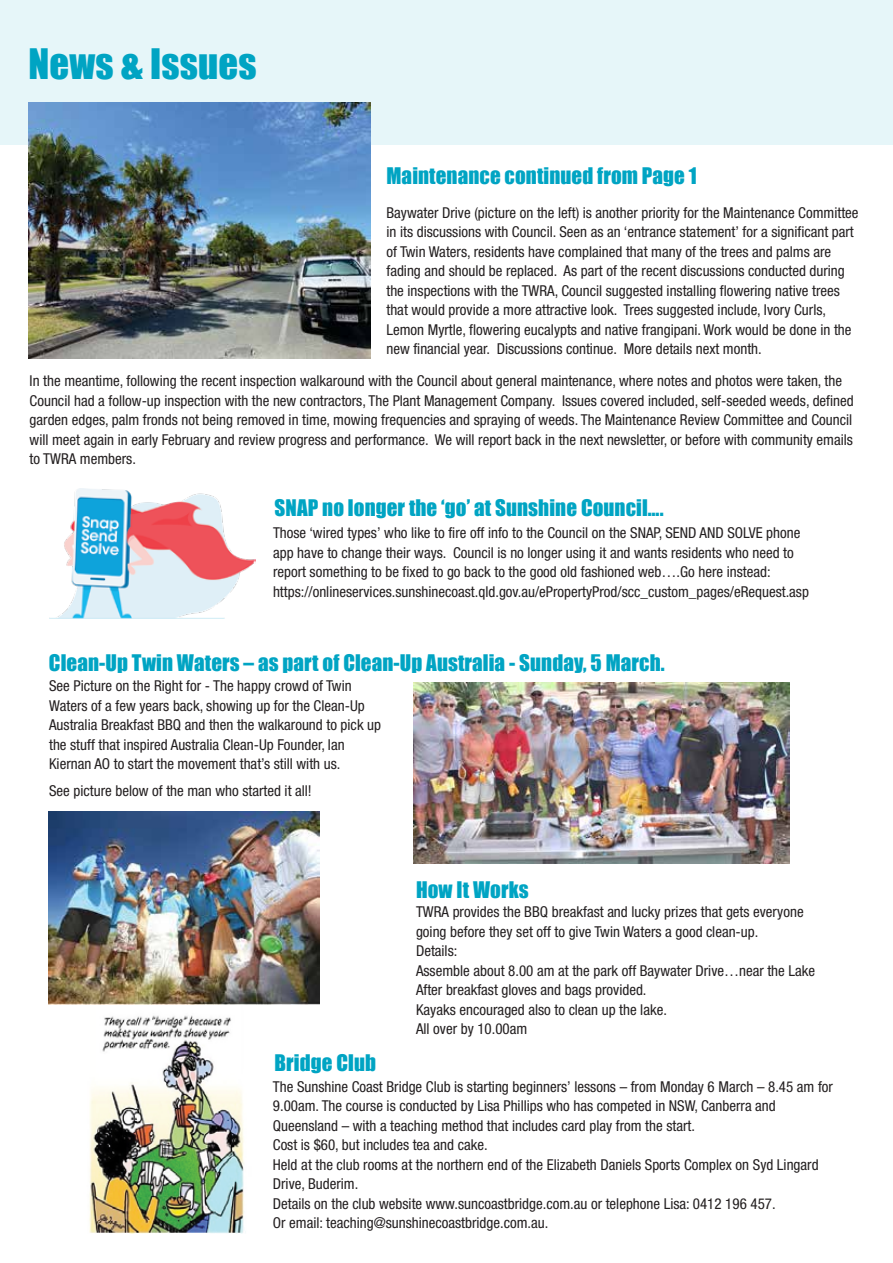
<style>
.page{position:relative;width:893px;height:1263px;background:#fff}
.page>*{position:absolute;margin:0;border:0;box-sizing:border-box;transform-origin:0 0}
.t1{font:38.55px "Impact";letter-spacing:.005em;color:#00a4c3}
.t2{font:21px "Impact";letter-spacing:.005em;color:#00a4c3}
.t3{font:condensed 15px/19.5px "Helvetica Neue";color:#231f20}
</style>
<div class="page">
<div style="left:0;top:0;width:893px;height:145px;background:#e6f6f9"></div>
<img style="left:29px;top:102px;width:341px;height:256px">
<img style="left:413px;top:683px;width:376px;height:180px">
<img style="left:71px;top:1004px;width:202px;height:229px">
<img style="left:56px;top:489px;width:200px;height:129px">
<img style="left:49px;top:811px;width:271px;height:193px">
<h1 class="t1" style="left:28px;top:34px;width:230px">News &amp; Issues</h1>
<h2 class="t2" style="left:386px;top:160px;width:312px">Maintenance continued from Page 1</h2>
<p class="t3" style="left:386px;top:203px;width:474px">Baywater Drive (picture on the left) is another priority for the Maintenance Committee in its discussions with Council. Seen as an ‘entrance statement’ for a significant part of Twin Waters, residents have complained that many of the trees and palms are fading and should be replaced. As part of the recent discussions conducted during the inspections with the TWRA, Council suggested installing flowering native trees that would provide a more attractive look. Trees suggested include, Ivory Curls, Lemon Myrtle, flowering eucalypts and native frangipani. Work would be done in the new financial year. Discussions continue. More details next month.</p>
<p class="t3" style="left:30px;top:371px;width:826px">In the meantime, following the recent inspection walkaround with the Council about general maintenance, where notes and photos were taken, the Council had a follow-up inspection with the new contractors, The Plant Management Company. Issues covered included, self-seeded weeds, defined garden edges, palm fronds not being removed in time, mowing frequencies and spraying of weeds. The Maintenance Review Committee and Council will meet again in early February and review progress and performance. We will report back in the next newsletter, or before with community emails to TWRA members.</p>
<h2 class="t2" style="left:275px;top:491px;width:390px">SNAP no longer the ‘go’ at Sunshine Council….</h2>
<p class="t3" style="left:273px;top:523px;width:537px">Those ‘wired types’ who like to fire off info to the Council on the SNAP, SEND AND SOLVE phone app have to change their ways. Council is no longer using it and wants residents who need to report something to be fixed to go back to the good old fashioned web….Go here instead: https://onlineservices.sunshinecoast.qld.gov.au/ePropertyProd/scc_custom_pages/eRequest.asp</p>
<h2 class="t2" style="left:49px;top:646px;width:617px">Clean-Up Twin Waters – as part of Clean-Up Australia - Sunday, 5 March.</h2>
<p class="t3" style="left:49px;top:676px;width:334px">See Picture on the Right for - The happy crowd of Twin Waters of a few years back, showing up for the Clean-Up Australia Breakfast BBQ and then the walkaround to pick up the stuff that inspired Australia Clean-Up Founder, Ian Kiernan AO to start the movement that’s still with us.</p>
<p class="t3" style="left:49px;top:781px;width:264px">See picture below of the man who started it all!</p>
<h2 class="t2" style="left:275px;top:1046px;width:103px">Bridge Club</h2>
<h2 class="t2" style="left:416px;top:873px;width:114px">How It Works</h2>
<p class="t3" style="left:416px;top:902px;width:401px">TWRA provides the BBQ breakfast and lucky prizes that gets everyone going before they set off to give Twin Waters a good clean-up.<br>Details:<br>Assemble about 8.00 am at the park off Baywater Drive…near the Lake After breakfast gloves and bags provided.<br>Kayaks encouraged also to clean up the lake.<br>All over by 10.00am</p>
<p class="t3" style="left:273px;top:1076px;width:562px">The Sunshine Coast Bridge Club is starting beginners’ lessons – from Monday 6 March – 8.45 am for 9.00am. The course is conducted by Lisa Phillips who has competed in NSW, Canberra and Queensland – with a teaching method that includes card play from the start.<br>Cost is $60, but includes tea and cake.<br>Held at the club rooms at the northern end of the Elizabeth Daniels Sports Complex on Syd Lingard Drive, Buderim.<br>Details on the club website www.suncoastbridge.com.au or telephone Lisa: 0412 196 457.<br>Or email: teaching@sunshinecoastbridge.com.au.</p>
</div>
